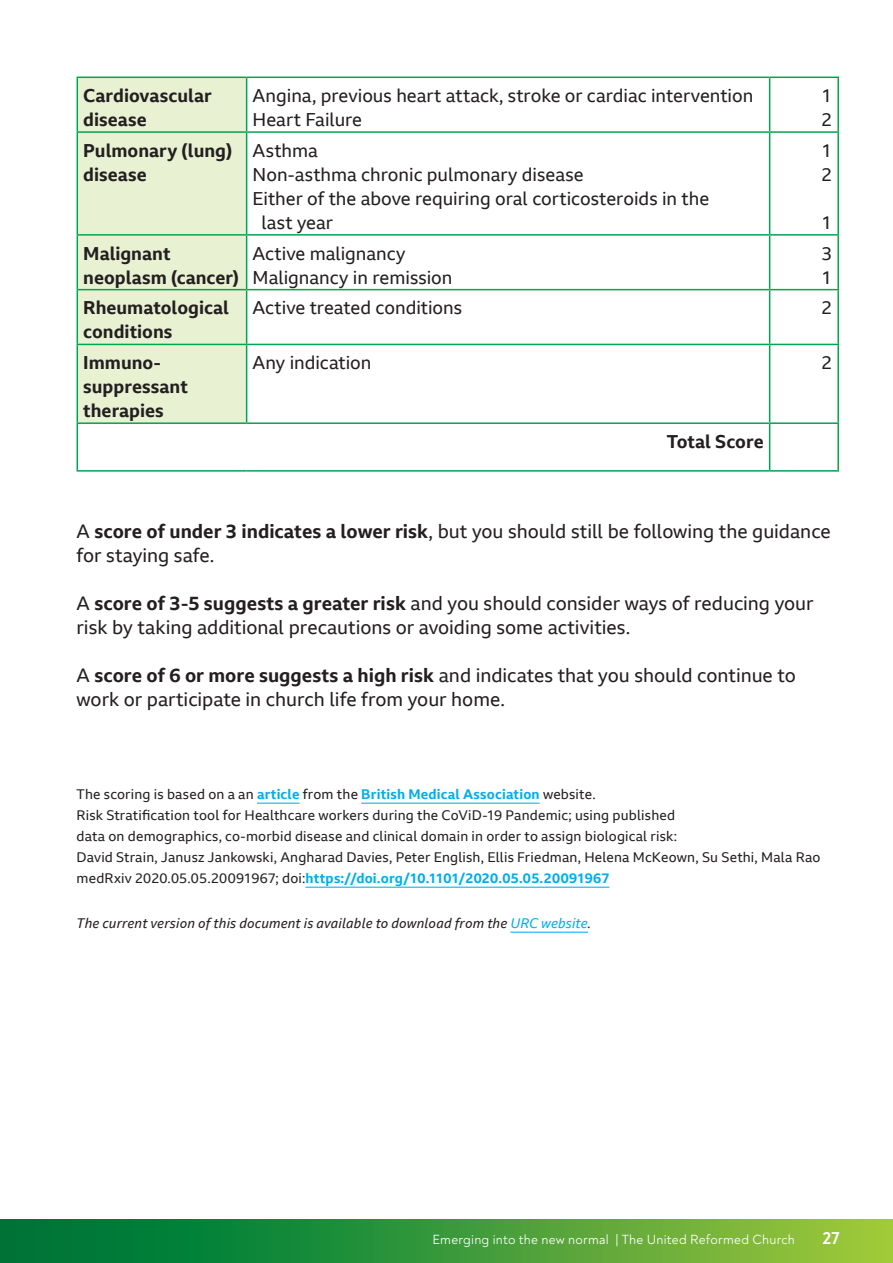
<style>
.page{position:relative;width:893px;height:1263px;background:#fff}
.page>*{position:absolute;margin:0;border:0;box-sizing:border-box;transform-origin:0 0}
.t1{font:18.75px/24px "BBC Reith Sans";color:#231f20}
.t2{font:18px/24px "BBC Reith Sans";color:#231f20}
.t3{font:700 18px/24px "BBC Reith Sans";color:#231f20}
.t4{font:700 18px "Noah";color:#fff}
.t5{font:13.5px/21px "BBC Reith Sans";letter-spacing:.01em;color:#231f20}
.t6{font:italic 13.5px "BBC Reith Sans";letter-spacing:.01em;color:#231f20}
.t7{font:13.5px "Noah";letter-spacing:.02em;color:#fff}
.s1{font-weight:700}
.s2{font-weight:700;color:#00aeef}
.s3{color:#00aeef}
</style>
<div class="page">
<div style="left:0;top:1219px;width:893px;height:44px;background:linear-gradient(to right,#006e38,#9cc73b)"></div>
<hr style="left:257px;top:803px;width:43px;height:1px;background:#00aeef">
<hr style="left:361px;top:803px;width:179px;height:1px;background:#00aeef">
<hr style="left:305px;top:887px;width:304px;height:1px;background:#00aeef">
<hr style="left:510px;top:932px;width:78px;height:1px;background:#00aeef">
<svg style="left:78px;top:78px;width:168px;height:344px;background:#e6f0d0"></svg>
<hr style="left:77px;top:77px;width:170px;height:1px;background:#00a54f">
<hr style="left:77px;top:78px;width:1px;height:53px;background:#00a54f">
<hr style="left:247px;top:77px;width:523px;height:1px;background:#00a54f">
<hr style="left:246px;top:78px;width:1px;height:53px;background:#00a54f">
<hr style="left:770px;top:77px;width:69px;height:1px;background:#00a54f">
<hr style="left:769px;top:78px;width:1px;height:53px;background:#00a54f">
<hr style="left:837px;top:78px;width:2px;height:53px;background:#00a54f">
<hr style="left:77px;top:131px;width:170px;height:2px;background:#00a54f">
<hr style="left:77px;top:133px;width:1px;height:101px;background:#00a54f">
<hr style="left:247px;top:131px;width:523px;height:2px;background:#00a54f">
<hr style="left:246px;top:133px;width:1px;height:101px;background:#00a54f">
<hr style="left:770px;top:131px;width:69px;height:2px;background:#00a54f">
<hr style="left:769px;top:133px;width:1px;height:101px;background:#00a54f">
<hr style="left:837px;top:133px;width:2px;height:101px;background:#00a54f">
<hr style="left:77px;top:234px;width:170px;height:2px;background:#00a54f">
<hr style="left:77px;top:236px;width:1px;height:53px;background:#00a54f">
<hr style="left:247px;top:234px;width:523px;height:2px;background:#00a54f">
<hr style="left:246px;top:236px;width:1px;height:53px;background:#00a54f">
<hr style="left:770px;top:234px;width:69px;height:2px;background:#00a54f">
<hr style="left:769px;top:236px;width:1px;height:53px;background:#00a54f">
<hr style="left:837px;top:236px;width:2px;height:53px;background:#00a54f">
<hr style="left:77px;top:289px;width:170px;height:1px;background:#00a54f">
<hr style="left:77px;top:290px;width:1px;height:54px;background:#00a54f">
<hr style="left:247px;top:289px;width:523px;height:1px;background:#00a54f">
<hr style="left:246px;top:290px;width:1px;height:54px;background:#00a54f">
<hr style="left:770px;top:289px;width:69px;height:1px;background:#00a54f">
<hr style="left:769px;top:290px;width:1px;height:54px;background:#00a54f">
<hr style="left:837px;top:290px;width:2px;height:54px;background:#00a54f">
<hr style="left:77px;top:344px;width:170px;height:1px;background:#00a54f">
<hr style="left:77px;top:345px;width:1px;height:77px;background:#00a54f">
<hr style="left:247px;top:344px;width:523px;height:1px;background:#00a54f">
<hr style="left:246px;top:345px;width:1px;height:77px;background:#00a54f">
<hr style="left:770px;top:344px;width:69px;height:1px;background:#00a54f">
<hr style="left:769px;top:345px;width:1px;height:77px;background:#00a54f">
<hr style="left:837px;top:345px;width:2px;height:77px;background:#00a54f">
<hr style="left:77px;top:422px;width:170px;height:2px;background:#00a54f">
<hr style="left:77px;top:424px;width:1px;height:46px;background:#00a54f">
<hr style="left:247px;top:422px;width:523px;height:2px;background:#00a54f">
<hr style="left:770px;top:422px;width:69px;height:2px;background:#00a54f">
<hr style="left:769px;top:424px;width:1px;height:46px;background:#00a54f">
<hr style="left:837px;top:424px;width:2px;height:46px;background:#00a54f">
<hr style="left:77px;top:470px;width:170px;height:2px;background:#00a54f">
<hr style="left:247px;top:470px;width:523px;height:2px;background:#00a54f">
<hr style="left:770px;top:470px;width:69px;height:2px;background:#00a54f">
<h2 class="t3" style="left:83px;top:83px;width:130px">Cardiovascular disease</h2>
<h2 class="t2" style="left:253px;top:83px;width:502px">Angina, previous heart attack, stroke or cardiac intervention<br>Heart Failure</h2>
<h2 class="t2" style="left:821px;top:83px;width:12px">1<br>2</h2>
<h2 class="t3" style="left:83px;top:138px;width:150px">Pulmonary (lung) disease</h2>
<h2 class="t2" style="left:253px;top:138px;width:67px">Asthma</h2>
<h2 class="t2" style="left:821px;top:138px;width:12px">1<br>2</h2>
<h2 class="t2" style="left:821px;top:210px;width:12px">1</h2>
<h2 class="t2" style="left:253px;top:162px;width:332px">Non-asthma chronic pulmonary disease</h2>
<h2 class="t2" style="left:253px;top:186px;width:458px">Either of the above requiring oral corticosteroids in the</h2>
<h2 class="t2" style="left:261px;top:210px;width:73px">last year</h2>
<h2 class="t3" style="left:83px;top:241px;width:157px">Malignant neoplasm (cancer)</h2>
<h2 class="t2" style="left:253px;top:241px;width:201px">Active malignancy<br>Malignancy in remission</h2>
<h2 class="t2" style="left:821px;top:241px;width:12px">3<br>1</h2>
<h2 class="t3" style="left:83px;top:296px;width:147px">Rheumatological conditions</h2>
<h2 class="t2" style="left:253px;top:296px;width:211px">Active treated conditions</h2>
<h2 class="t2" style="left:821px;top:296px;width:12px">2</h2>
<h2 class="t3" style="left:83px;top:351px;width:106px">Immuno&shy;suppressant therapies</h2>
<h2 class="t2" style="left:253px;top:350px;width:120px">Any indication</h2>
<h2 class="t2" style="left:821px;top:350px;width:12px">2</h2>
<h2 class="t3" style="left:667px;top:429px;width:98px">Total Score</h2>
<h1 class="t1" style="left:77px;top:519px;width:756px">A <span class="s1">score of under 3 indicates a lower risk</span>, but you should still be following the guidance for staying safe.</h1>
<h1 class="t1" style="left:77px;top:591px;width:738px">A <span class="s1">score of 3-5 suggests a greater risk</span> and you should consider ways of reducing your risk by taking additional precautions or avoiding some activities.</h1>
<h1 class="t1" style="left:77px;top:663px;width:721px">A <span class="s1">score of 6 or more suggests a high risk</span> and indicates that you should continue to work or participate in church life from your home.</h1>
<p class="t5" style="left:77px;top:783px;width:745px">The scoring is based on a an <span class="s2">article</span> from the <span class="s2">British Medical Association</span> website.<br>Risk Stratification tool for Healthcare workers during the CoViD-19 Pandemic; using published<br>data on demographics, co-morbid disease and clinical domain in order to assign biological risk:<br>David Strain, Janusz Jankowski, Angharad Davies, Peter English, Ellis Friedman, Helena McKeown, Su Sethi, Mala Rao medRxiv 2020.05.05.20091967; doi:<span class="s2">https://doi.org/10.1101/2020.05.05.20091967</span></p>
<p class="t6" style="left:77px;top:914px;width:516px">The current version of this document is available to download from the <span class="s3">URC website</span>.</p>
<p class="t7" style="left:432px;top:1231px;width:364px">Emerging into the new normal | The United Reformed Church</p>
<h2 class="t4" style="left:822px;top:1226px;width:19px">27</h2>
</div>
